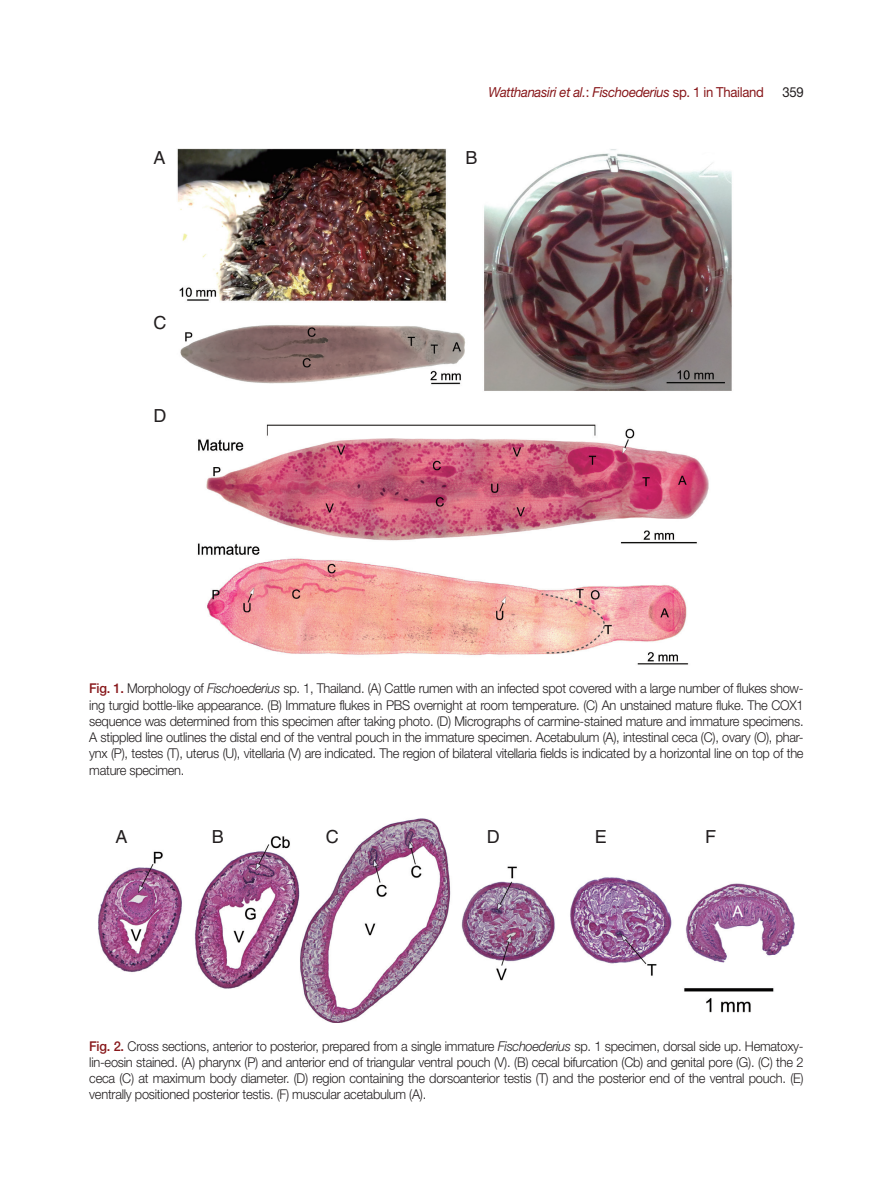
<style>
.page{position:relative;width:893px;height:1191px;background:#fff}
.page>*{position:absolute;margin:0;border:0;box-sizing:border-box;transform-origin:0 0}
.t1{font:18px "Helvetica LT Std";color:#231f20}
.t2{font:italic 13.8px "Helvetica Neue LT Std";letter-spacing:-.025em;color:#88181b;scale:.95 1}
.t3{font:13.8px "Helvetica Neue LT Std";color:#231f20;scale:.95 1}
.표_제목__그림_설명{font:300 13.5px/16.2px "Helvetica Neue LT Std";letter-spacing:-.02em;color:#231f20;text-align:justify;scale:.95 1}
.s1{font-style:normal}
.s2{font-weight:500;color:#88181b}
.s3{font-style:italic}
</style>
<div class="page">
<img style="left:177px;top:149px;width:555px;height:516px">
<img style="left:98px;top:818px;width:697px;height:204px">
<p class="t2" style="left:489px;top:83px;width:291px">Watthanasiri et al.<span class="s1">:</span> Fischoederius <span class="s1">sp. 1 in Thailand</span></p>
<p class="t3" style="left:782px;top:83px;width:24px">359</p>
<p class="t1" style="left:153px;top:147px;width:14px">A</p>
<p class="t1" style="left:466px;top:147px;width:14px">B</p>
<p class="t1" style="left:153px;top:312px;width:14px">C</p>
<p class="t1" style="left:153px;top:405px;width:14px">D</p>
<p class="표_제목__그림_설명" style="left:89px;top:680px;width:753px"><span class="s2">Fig. 1.</span> Morphology of <span class="s3">Fischoederius</span> sp. 1, Thailand. (A) Cattle rumen with an infected spot covered with a large number of flukes show&shy;ing turgid bottle-like appearance. (B) Immature flukes in PBS overnight at room temperature. (C) An unstained mature fluke. The COX1 sequence was determined from this specimen after taking photo. (D) Micrographs of carmine-stained mature and immature specimens.<br>A stippled line outlines the distal end of the ventral pouch in the immature specimen. Acetabulum (A), intestinal ceca (C), ovary (O), phar&shy;ynx (P), testes (T), uterus (U), vitellaria (V) are indicated. The region of bilateral vitellaria fields is indicated by a horizontal line on top of the mature specimen.</p>
<p class="t1" style="left:115px;top:826px;width:14px">A</p>
<p class="t1" style="left:212px;top:826px;width:14px">B</p>
<p class="t1" style="left:326px;top:826px;width:14px">C</p>
<p class="t1" style="left:487px;top:826px;width:14px">D</p>
<p class="t1" style="left:595px;top:826px;width:14px">E</p>
<p class="t1" style="left:705px;top:826px;width:12px">F</p>
<p class="표_제목__그림_설명" style="left:89px;top:1037px;width:753px"><span class="s2">Fig. 2.</span> Cross sections, anterior to posterior, prepared from a single immature <span class="s3">Fischoederius</span> sp. 1 specimen, dorsal side up. Hematoxy&shy;lin-eosin stained. (A) pharynx (P) and anterior end of triangular ventral pouch (V). (B) cecal bifurcation (Cb) and genital pore (G). (C) the 2 ceca (C) at maximum body diameter. (D) region containing the dorsoanterior testis (T) and the posterior end of the ventral pouch. (E) ventrally positioned posterior testis. (F) muscular acetabulum (A).</p>
</div>
